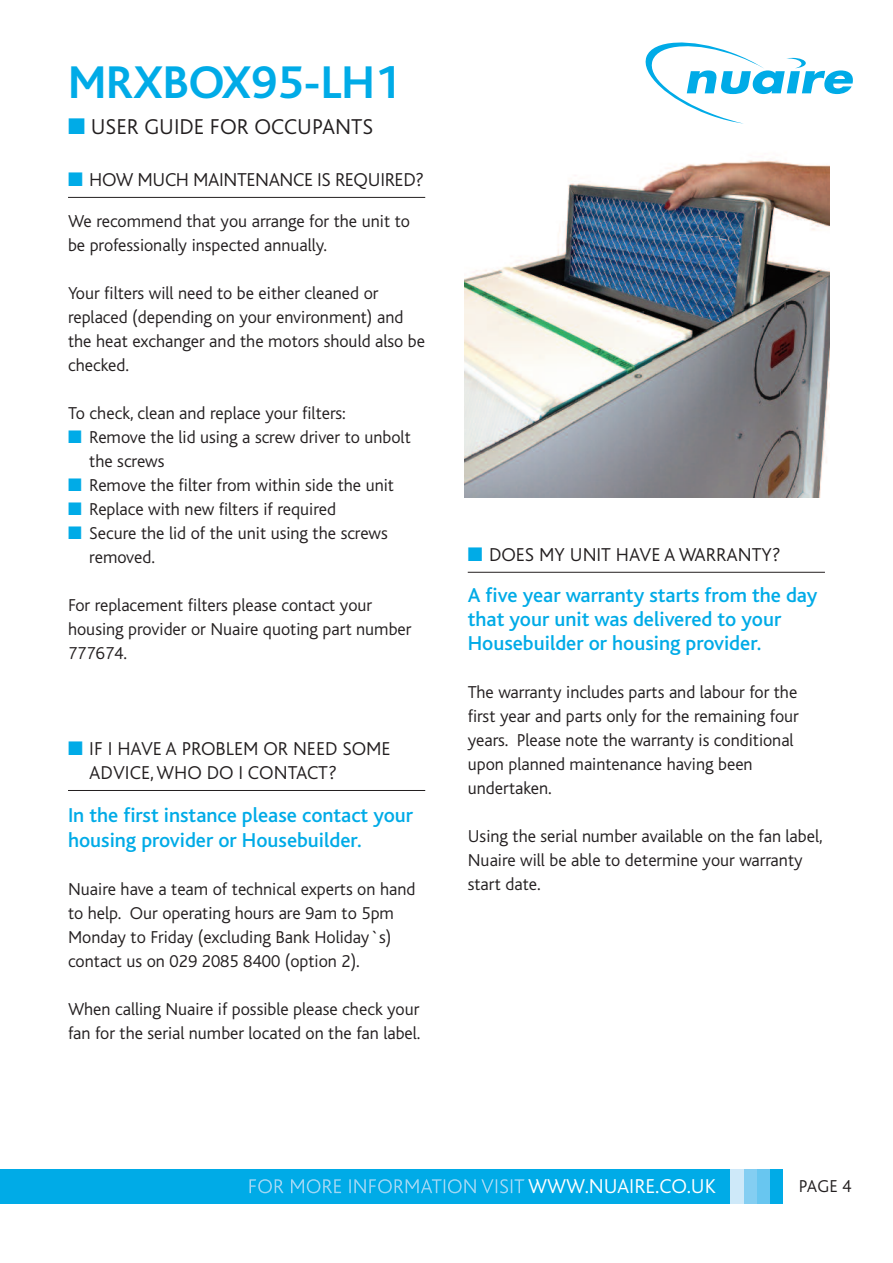
<style>
.page{position:relative;width:893px;height:1263px;background:#fff}
.page>*{position:absolute;margin:0;border:0;box-sizing:border-box;transform-origin:0 0}
.t1{font:700 48px "Bliss";color:#00abe7}
.t2{font:300 22.5px "Bliss";color:#231f20}
.t3{font:500 21px/24px "Bliss";color:#00abe7}
.t4{font:300 21px "Bliss";color:#fff}
.t5{font:300 19.5px/24px "Bliss";color:#231f20}
.t6{font:300 19.5px "Bliss";letter-spacing:-.02em;color:#231f20}
.t7{font:300 18px/24px "Bliss";color:#231f20}
.s1{color:#00abe7}
</style>
<div class="page">
<hr style="left:68px;top:197px;width:357px;height:1px;background:#231f20">
<hr style="left:68px;top:790px;width:357px;height:1px;background:#231f20">
<hr style="left:468px;top:572px;width:357px;height:1px;background:#231f20">
<svg style="left:646px;top:43px;width:207px;height:81px"></svg>
<div style="left:0;top:1169px;width:730px;height:35px;background:#00abe7"></div>
<div style="left:769px;top:1169px;width:13px;height:35px;background:#00abe7"></div>
<div style="left:756px;top:1169px;width:13px;height:35px;background:#68c6f0"></div>
<div style="left:743px;top:1169px;width:13px;height:35px;background:#84cef2"></div>
<div style="left:730px;top:1169px;width:13px;height:35px;background:#cee9f9"></div>
<svg style="left:249px;top:1179px;width:213px;height:14px"></svg>
<img style="left:464px;top:160px;width:366px;height:337px">
<h1 class="t1" style="left:68px;top:66px;width:334px">MRXBOX95-LH1</h1>
<p class="t2" style="left:68px;top:120px;width:307px"><span class="s1">■</span> USER GUIDE FOR OCCUPANTS</p>
<p class="t6" style="left:68px;top:174px;width:358px"><span class="s1">■</span> HOW MUCH MAINTENANCE IS REQUIRED?</p>
<p class="t7" style="left:68px;top:211px;width:343px">We recommend that you arrange for the unit to be professionally inspected annually.</p>
<p class="t7" style="left:68px;top:283px;width:359px">Your filters will need to be either cleaned or replaced (depending on your environment) and the heat exchanger and the motors should also be checked.</p>
<p class="t7" style="left:68px;top:403px;width:279px">To check, clean and replace your filters:</p>
<p class="t7" style="left:89px;top:427px;width:323px;text-indent:-21px"><span class="s1">■</span> Remove the lid using a screw driver to unbolt the screws</p>
<p class="t7" style="left:68px;top:475px;width:328px"><span class="s1">■</span> Remove the filter from within side the unit</p>
<p class="t7" style="left:68px;top:499px;width:270px"><span class="s1">■</span> Replace with new filters if required</p>
<p class="t7" style="left:89px;top:523px;width:300px;text-indent:-21px"><span class="s1">■</span> Secure the lid of the unit using the screws removed.</p>
<p class="t7" style="left:68px;top:595px;width:345px">For replacement filters please contact your housing provider or Nuaire quoting part number<br>777674.</p>
<p class="t5" style="left:89px;top:739px;width:303px;text-indent:-21px"><span class="s1">■</span> IF I HAVE A PROBLEM OR NEED SOME<br>ADVICE,WHO DO I CONTACT?</p>
<p class="t3" style="left:68px;top:805px;width:347px;line-height:25.2px">In the first instance please contact your housing provider or Housebuilder.</p>
<p class="t7" style="left:68px;top:879px;width:349px">Nuaire have a team of technical experts on hand to help. Our operating hours are 9am to 5pm Monday to Friday (excluding Bank Holiday`s) contact us on 029 2085 8400 (option 2).</p>
<p class="t7" style="left:68px;top:999px;width:354px">When calling Nuaire if possible please check your fan for the serial number located on the fan label.</p>
<p class="t5" style="left:468px;top:545px;width:314px"><span class="s1">■</span> DOES MY UNIT HAVE A WARRANTY?</p>
<p class="t3" style="left:468px;top:586px;width:351px">A five year warranty starts from the day that your unit was delivered to your<br>Housebuilder or housing provider.</p>
<p class="t7" style="left:468px;top:682px;width:333px">The warranty includes parts and labour for the first year and parts only for the remaining four years. Please note the warranty is conditional upon planned maintenance having been undertaken.</p>
<p class="t7" style="left:468px;top:826px;width:356px">Using the serial number available on the fan label,<br>Nuaire will be able to determine your warranty start date.</p>
<p class="t4" style="left:528px;top:1179px;width:189px">WWW.NUAIRE.CO.UK</p>
<p class="t7" style="left:799px;top:1175px;width:54px">PAGE 4</p>
</div>
